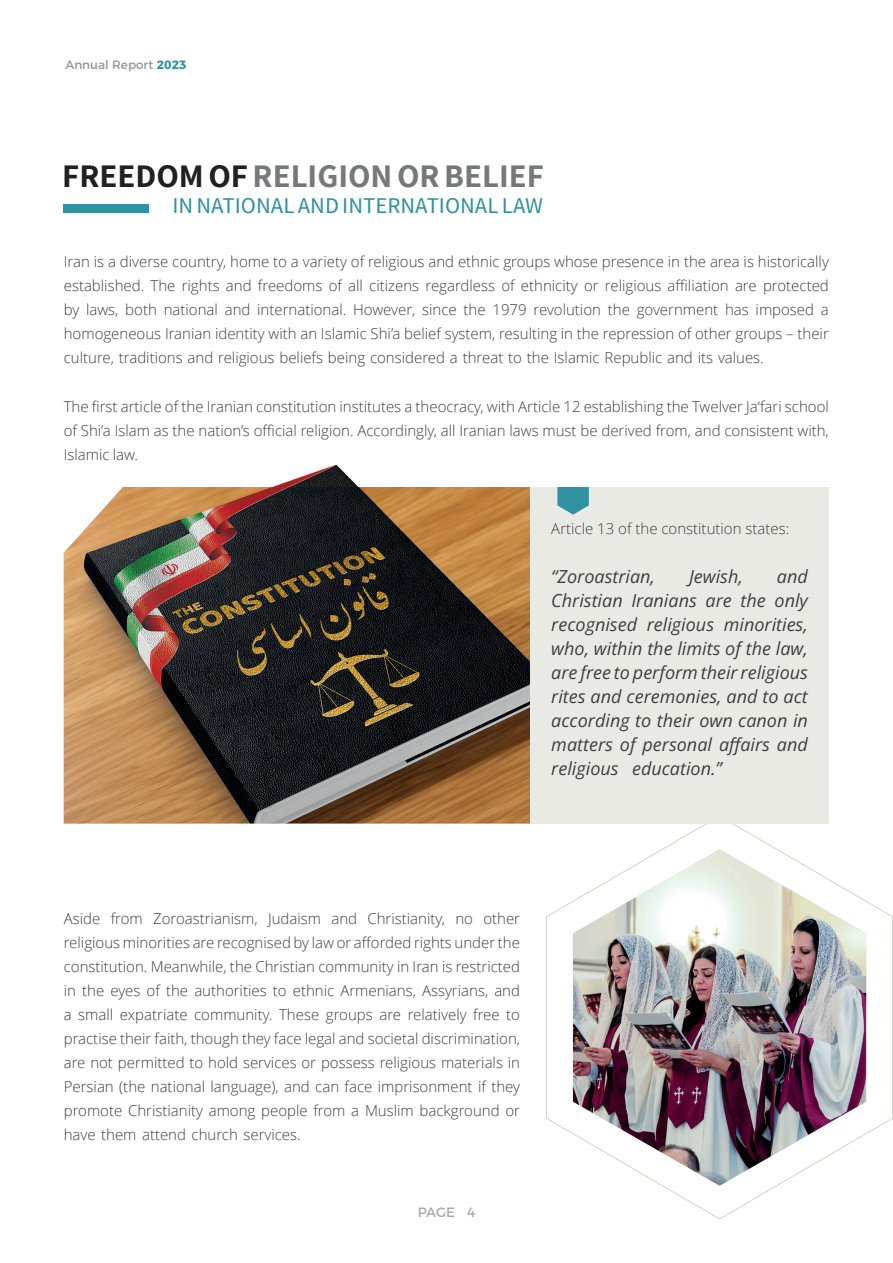
<style>
.page{position:relative;width:893px;height:1263px;background:#fff}
.page>*{position:absolute;margin:0;border:0;box-sizing:border-box;transform-origin:0 0}
.t1{font:700 30px "Anjoman";color:#76787b}
.t2{font:21px "Anjoman";color:#3092a0}
.t3{font:italic 18px/24px "Open Sans";color:#3e3e3f;text-align:justify}
.t4{font:300 15px/24px "Open Sans";color:#3e3e3f;text-align:justify}
.t5{font:13.5px "Montserrat";color:#a8a9ad}
.t6{font:12px "Montserrat";color:#939598}
.s1{font-weight:700;color:#3092a0}
.s2{color:#231f20}
</style>
<div class="page">
<svg style="left:545px;top:823px;width:348px;height:397px"></svg>
<img style="left:272px;top:464px;width:87px;height:23px">
<img style="left:64px;top:487px;width:467px;height:336px">
<div style="left:531px;top:487px;width:298px;height:336px;background:#eaeae4"></div>
<svg style="left:557px;top:487px;width:32px;height:28px"></svg>
<img style="left:573px;top:849px;width:293px;height:337px">
<div style="left:64px;top:204px;width:85px;height:9px;background:#3092a0"></div>
<p class="t6" style="left:65px;top:55px;width:122px">Annual Report <span class="s1">2023</span></p>
<h1 class="t1" style="left:62px;top:159px;width:483px"><span class="s2">FREEDOM OF</span> RELIGION OR BELIEF</h1>
<h2 class="t2" style="left:172px;top:187px;width:372px">IN NATIONAL AND INTERNATIONAL LAW</h2>
<p class="t4" style="left:64px;top:249px;width:767px">Iran is a diverse country, home to a variety of religious and ethnic groups whose presence in the area is historically established. The rights and freedoms of all citizens regardless of ethnicity or religious affiliation are protected by laws, both national and international. However, since the 1979 revolution the government has imposed a homogeneous Iranian identity with an Islamic Shi’a belief system, resulting in the repression of other groups – their culture, traditions and religious beliefs being considered a threat to the Islamic Republic and its values.</p>
<p class="t4" style="left:64px;top:394px;width:767px">The first article of the Iranian constitution institutes a theocracy, with Article 12 establishing the Twelver Ja‘fari school of Shi’a Islam as the nation’s official religion. Accordingly, all Iranian laws must be derived from, and consistent with, Islamic law.</p>
<p class="t4" style="left:551px;top:516px;width:239px">Article 13 of the constitution states:</p>
<p class="t3" style="left:551px;top:564px;width:105px">“Zoroastrian,</p>
<p class="t3" style="left:689px;top:564px;width:55px">Jewish,</p>
<p class="t3" style="left:551px;top:564px;width:258px;text-indent:226px">and Christian Iranians are the only recognised religious minorities, who, within the limits of the law, are free to perform their religious rites and ceremonies, and to act according to their own canon in matters of personal affairs and religious education.”</p>
<p class="t4" style="left:64px;top:906px;width:458px">Aside from Zoroastrianism, Judaism and Christianity, no other religious minorities are recognised by law or afforded rights under the constitution. Meanwhile, the Christian community in Iran is restricted in the eyes of the authorities to ethnic Armenians, Assyrians, and a small expatriate community. These groups are relatively free to practise their faith, though they face legal and societal discrimination, are not permitted to hold services or possess religious materials in Persian (the national language), and can face imprisonment if they promote Christianity among people from a Muslim background or have them attend church services.</p>
<p class="t5" style="left:418px;top:1201px;width:59px">PAGE 4</p>
</div>
